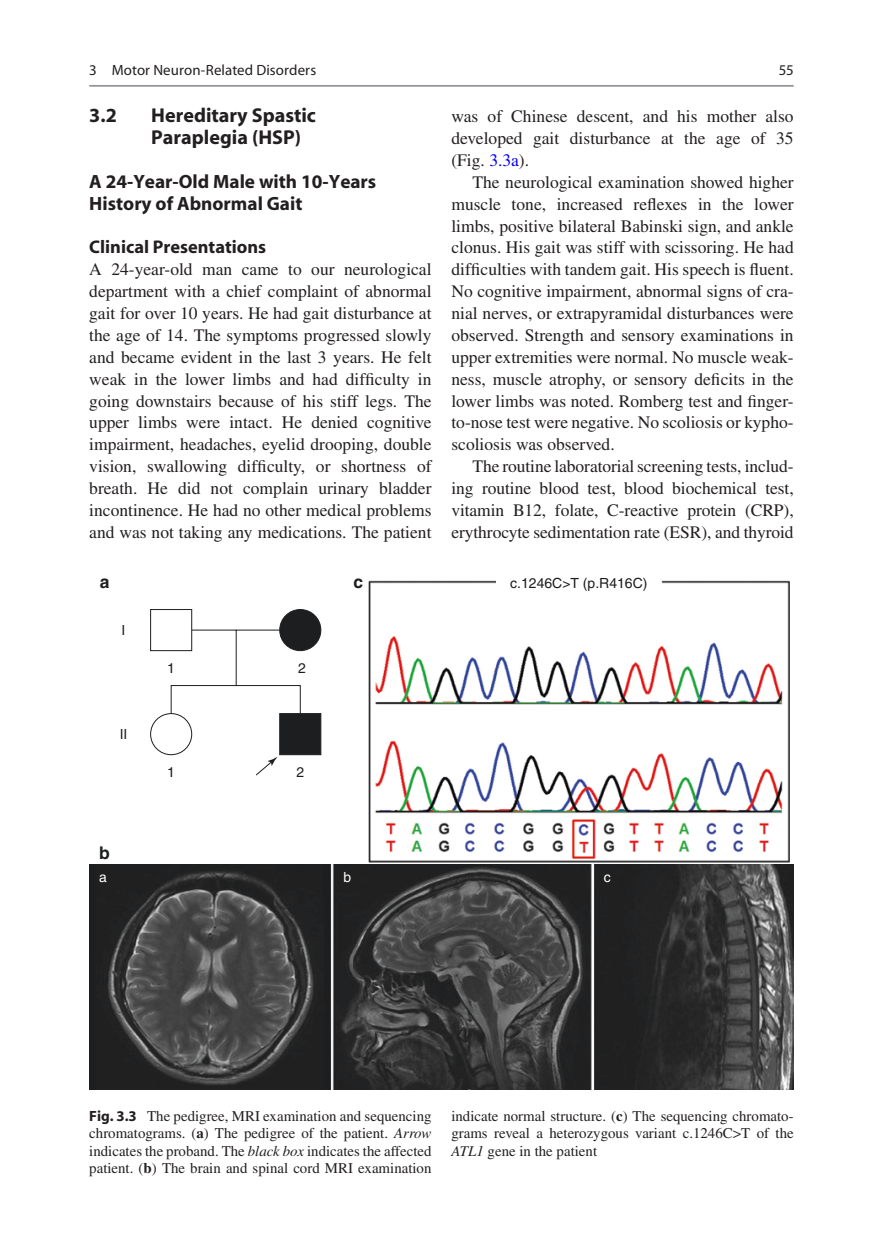
<style>
.page{position:relative;width:883px;height:1260px;background:#fff}
.page>*{position:absolute;margin:0;border:0;box-sizing:border-box;transform-origin:0 0}
.t1{font:700 20.12px/21.9px "Hcsqrb Myriad";color:#231f20}
.t2{font:700 19.25px/21.9px "Hcsqrb Myriad";color:#231f20}
.t3{font:700 18.38px "Hcsqrb Myriad";color:#231f20}
.t4{font:17.5px/21.9px "Snwhqt Times";color:#231f20;text-align:justify}
.t5{font:700 17.5px "Btcdrq Helvetica";color:#1d1e1f}
.t6{font:14.88px/17.5px "Snwhqt Times";color:#231f20;text-align:justify}
.t7{font:14.88px "Knctcj Myriad";letter-spacing:.01em;color:#231f20}
.t8{font:14.88px "Wjhhpg Myriad";color:#231f20}
.t9{font:14px "Fxtcqm Helvetica";color:#1d1e1f}
.t10{font:14px "Fxtcqm Helvetica";color:#fff}
.s1{color:#0000fa}
.s2{font-family:"Hcsqrb Myriad";font-weight:700}
.s3{font-family:"Phbdxg Times";font-weight:700}
.s4{font-family:"Vvmvvw Times";font-style:italic}
</style>
<div class="page">
<img style="left:369px;top:580px;width:421px;height:282px">
<div style="left:496px;top:573px;width:165px;height:20px;background:#fff"></div>
<img style="left:89px;top:864px;width:705px;height:226px">
<div style="left:150px;top:609px;width:42px;height:42px;border:1px solid #1d1e1f"></div>
<div style="left:279px;top:713px;width:42px;height:42px;background:#1d1e1f;border:1px solid #1d1e1f"></div>
<div style="left:150px;top:713px;width:42px;height:42px;border:1px solid #1d1e1f;border-radius:50%"></div>
<div style="left:280px;top:610px;width:41px;height:41px;background:#1d1e1f;border-radius:50%"></div>
<div style="left:279px;top:609px;width:42px;height:42px;border:1px solid #1d1e1f;border-radius:50%"></div>
<svg style="left:170px;top:629px;width:131px;height:85px"></svg>
<svg style="left:256px;top:757px;width:22px;height:19px"></svg>
<hr style="left:89px;top:85px;width:705px;height:2px;background:#939598">
<p class="t7" style="left:89px;top:63px;width:228px">3 Motor Neuron-Related Disorders</p>
<p class="t1" style="left:89px;top:105px;width:29px">3.2</p>
<p class="t1" style="left:151px;top:105px;width:166px">Hereditary Spastic<br>Paraplegia (HSP)</p>
<p class="t2" style="left:89px;top:171px;width:289px">A 24-Year-Old Male with 10-Years<br>History of Abnormal Gait</p>
<p class="t3" style="left:89px;top:238px;width:178px">Clinical Presentations</p>
<p class="t4" style="left:89px;top:258px;width:344px">A 24-year-old man came to our neurological department with a chief complaint of abnormal gait for over 10 years. He had gait disturbance at the age of 14. The symptoms progressed slowly and became evident in the last 3 years. He felt weak in the lower limbs and had difficulty in going downstairs because of his stiff legs. The upper limbs were intact. He denied cognitive impairment, headaches, eyelid drooping, double vision, swallowing difficulty, or shortness of breath. He did not complain urinary bladder incontinence. He had no other medical problems and was not taking any medications. The patient</p>
<p class="t5" style="left:100px;top:571px;width:11px">a</p>
<p class="t5" style="left:354px;top:571px;width:11px">c</p>
<p class="t9" style="left:122px;top:621px;width:5px">I</p>
<p class="t9" style="left:167px;top:660px;width:9px">1</p>
<p class="t9" style="left:298px;top:660px;width:9px">2</p>
<p class="t8" style="left:779px;top:63px;width:16px">55</p>
<p class="t4" style="left:451px;top:105px;width:344px">was of Chinese descent, and his mother also developed gait disturbance at the age of 35 (Fig. <span class="s1">3.3a</span>).</p>
<p class="t4" style="left:451px;top:171px;width:344px;text-indent:21px">The neurological examination showed higher muscle tone, increased reflexes in the lower limbs, positive bilateral Babinski sign, and ankle clonus. His gait was stiff with scissoring. He had difficulties with tandem gait. His speech is fluent.<br>No cognitive impairment, abnormal signs of cra&shy;nial nerves, or extrapyramidal disturbances were observed. Strength and sensory examinations in upper extremities were normal. No muscle weak&shy;ness, muscle atrophy, or sensory deficits in the lower limbs was noted. Romberg test and finger&shy;to-nose test were negative. No scoliosis or kypho&shy;scoliosis was observed.</p>
<p class="t4" style="left:451px;top:455px;width:344px;text-indent:21px">The routine laboratorial screening tests, includ&shy;ing routine blood test, blood biochemical test, vitamin B12, folate, C-reactive protein (CRP), erythrocyte sedimentation rate (ESR), and thyroid</p>
<p class="t9" style="left:510px;top:575px;width:139px">c.1246C&gt;T (p.R416C)</p>
<p class="t9" style="left:120px;top:726px;width:9px">II</p>
<p class="t9" style="left:167px;top:764px;width:9px">1</p>
<p class="t9" style="left:296px;top:764px;width:9px">2</p>
<p class="t5" style="left:99px;top:842px;width:12px">b</p>
<p class="t10" style="left:99px;top:869px;width:9px">a</p>
<p class="t10" style="left:344px;top:869px;width:9px">b</p>
<p class="t10" style="left:604px;top:869px;width:8px">c</p>
<p class="t6" style="left:89px;top:1107px;width:344px"><span class="s2">Fig. 3.3</span> The pedigree, MRI examination and sequencing chromatograms. (<span class="s3">a</span>) The pedigree of the patient. <span class="s4">Arrow </span>indicates the proband. The <span class="s4">black box</span> indicates the affected patient. (<span class="s3">b</span>) The brain and spinal cord MRI examination</p>
<p class="t6" style="left:451px;top:1107px;width:344px">indicate normal structure. (<span class="s3">c</span>) The sequencing chromato&shy;grams reveal a heterozygous variant c.1246C&gt;T of the <span class="s4">ATL1</span> gene in the patient</p>
</div>
